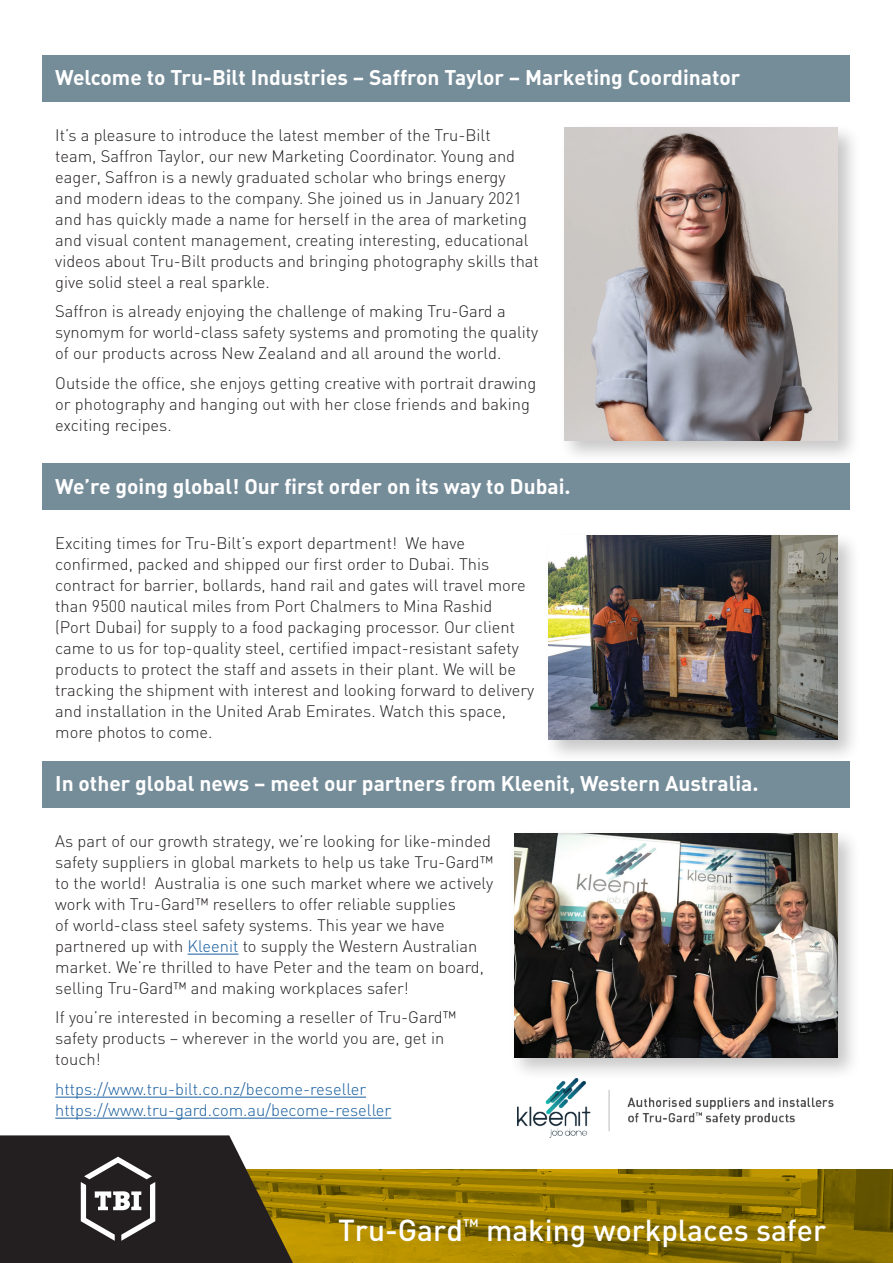
<style>
.page{position:relative;width:893px;height:1263px;background:#fff}
.page>*{position:absolute;margin:0;border:0;box-sizing:border-box;transform-origin:0 0}
.t1{font:500 30px "DIN";color:#fff}
.t2{font:21px "DIN Bold Alternate";color:#fff}
.t3{font:300 16.5px/21px "DIN";color:#231f20}
.t4{font:300 16.5px/21px "DIN";color:#175d9e}
.s1{color:#175d9e}
</style>
<div class="page">
<hr style="left:188px;top:954px;width:50px;height:1px;background:#175d9e">
<hr style="left:55px;top:1097px;width:311px;height:1px;background:#175d9e">
<hr style="left:55px;top:1118px;width:336px;height:1px;background:#175d9e">
<div style="left:43px;top:55px;width:807px;height:47px;background:#758c99"></div>
<div style="left:43px;top:463px;width:807px;height:47px;background:#758c99"></div>
<div style="left:43px;top:761px;width:807px;height:47px;background:#758c99"></div>
<div style="left:559px;top:122px;width:302px;height:342px;background:#231f20;opacity:.25"></div>
<img style="left:564px;top:128px;width:274px;height:313px">
<div style="left:543px;top:530px;width:318px;height:233px;background:#231f20;opacity:.25"></div>
<img style="left:549px;top:536px;width:289px;height:204px">
<div style="left:509px;top:828px;width:352px;height:253px;background:#231f20;opacity:.25"></div>
<img style="left:514px;top:833px;width:324px;height:224px">
<img style="left:293px;top:1169px;width:600px;height:94px">
<svg style="left:0;top:1135px;width:293px;height:128px;background:#3f3a33"></svg>
<img style="left:517px;top:1079px;width:328px;height:59px">
<p class="t2" style="left:55px;top:64px;width:687px">Welcome to Tru-Bilt Industries – Saffron Taylor – Marketing Coordinator</p>
<p class="t3" style="left:55px;top:124px;width:485px">It’s a pleasure to introduce the latest member of the Tru-Bilt<br>team, Saffron Taylor, our new Marketing Coordinator. Young and eager, Saffron is a newly graduated scholar who brings energy<br>and modern ideas to the company. She joined us in January 2021 and has quickly made a name for herself in the area of marketing and visual content management, creating interesting, educational videos about Tru-Bilt products and bringing photography skills that give solid steel a real sparkle.</p>
<p class="t3" style="left:55px;top:301px;width:484px">Saffron is already enjoying the challenge of making Tru-Gard a synomym for world-class safety systems and promoting the quality of our products across New Zealand and all around the world.</p>
<p class="t3" style="left:55px;top:372px;width:483px">Outside the office, she enjoys getting creative with portrait drawing or photography and hanging out with her close friends and baking exciting recipes.</p>
<p class="t2" style="left:55px;top:472px;width:517px">We’re going global! Our first order on its way to Dubai.</p>
<p class="t3" style="left:55px;top:532px;width:480px">Exciting times for Tru-Bilt’s export department! We have confirmed, packed and shipped our first order to Dubai. This contract for barrier, bollards, hand rail and gates will travel more than 9500 nautical miles from Port Chalmers to Mina Rashid<br>(Port Dubai) for supply to a food packaging processor. Our client came to us for top-quality steel, certified impact-resistant safety products to protect the staff and assets in their plant. We will be tracking the shipment with interest and looking forward to delivery and installation in the United Arab Emirates. Watch this space, more photos to come.</p>
<p class="t2" style="left:55px;top:770px;width:705px">In other global news – meet our partners from Kleenit, Western Australia.</p>
<p class="t3" style="left:55px;top:830px;width:439px">As part of our growth strategy, we’re looking for like-minded safety suppliers in global markets to help us take Tru-Gard™ to the world! Australia is one such market where we actively work with Tru-Gard™ resellers to offer reliable supplies<br>of world-class steel safety systems. This year we have partnered up with <span class="s1">Kleenit</span> to supply the Western Australian market. We’re thrilled to have Peter and the team on board, selling Tru-Gard™ and making workplaces safer!</p>
<p class="t3" style="left:55px;top:1007px;width:402px">If you’re interested in becoming a reseller of Tru-Gard™ safety products – wherever in the world you are, get in touch!</p>
<p class="t4" style="left:55px;top:1078px;width:338px">https://www.tru-bilt.co.nz/become-reseller https://www.tru-gard.com.au/become-reseller</p>
<h1 class="t1" style="left:338px;top:1211px;width:490px">Tru-Gard<sup>™</sup> making workplaces safer</h1>
</div>
